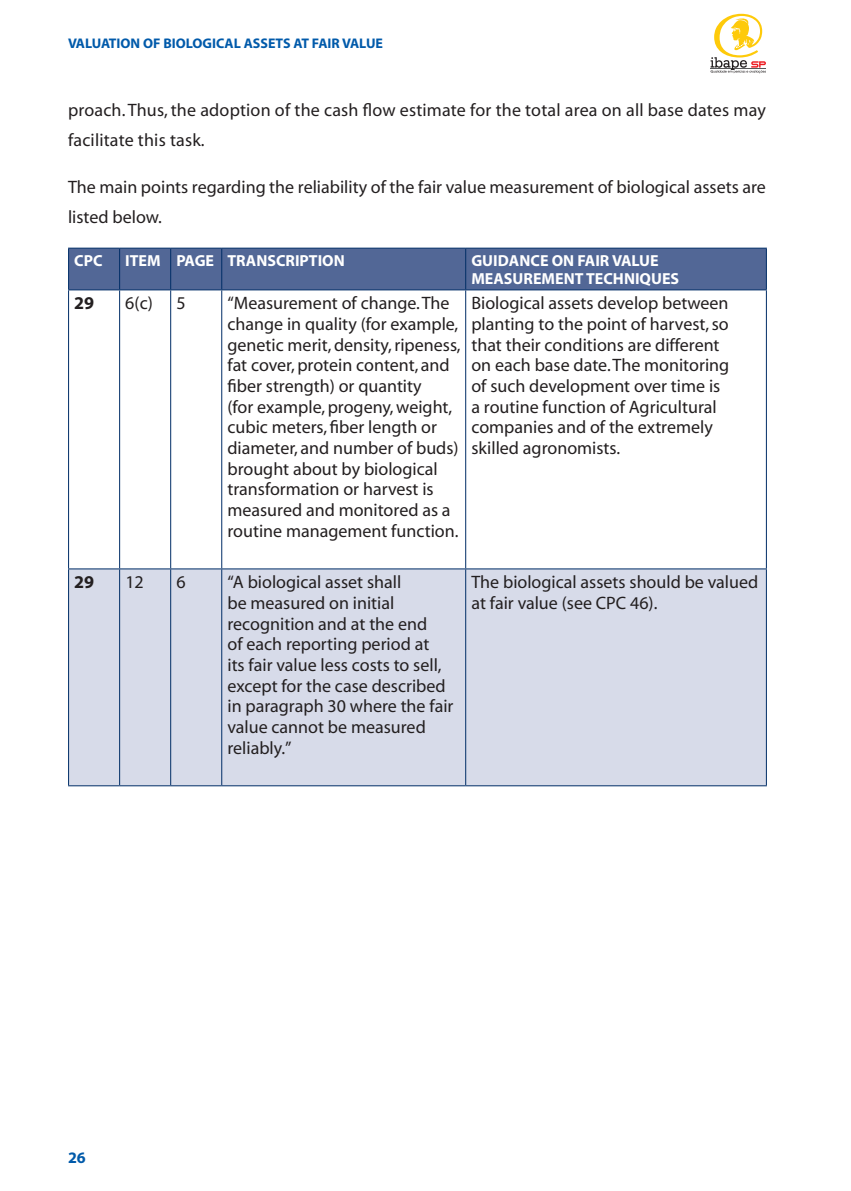
<style>
.page{position:relative;width:851px;height:1191px;background:#fff}
.page>*{position:absolute;margin:0;border:0;box-sizing:border-box;transform-origin:0 0}
.t1{font:18px/20.6px "Myriad";color:#231f20}
.t2{font:700 18px "Myriad";color:#231f20}
.t3{font:700 16px/18.4px "Myriad";color:#fff}
.t4{font:700 16px "Myriad";color:#015aaa}
.t5{font:700 14px "Myriad";color:#015aaa}
</style>
<div class="page">
<svg style="left:710px;top:14px;width:55px;height:59px"></svg>
<div style="left:69px;top:249px;width:696px;height:40px;background:#526796"></div>
<div style="left:69px;top:569px;width:696px;height:216px;background:#d7dbe9"></div>
<hr style="left:68px;top:248px;width:52px;height:1px;background:#002d66">
<hr style="left:68px;top:249px;width:1px;height:40px;background:#002d66">
<hr style="left:120px;top:248px;width:51px;height:1px;background:#002d66">
<hr style="left:119px;top:249px;width:1px;height:40px;background:#002d66">
<hr style="left:171px;top:248px;width:51px;height:1px;background:#002d66">
<hr style="left:170px;top:249px;width:1px;height:40px;background:#002d66">
<hr style="left:222px;top:248px;width:243px;height:1px;background:#002d66">
<hr style="left:221px;top:249px;width:1px;height:40px;background:#002d66">
<hr style="left:465px;top:248px;width:301px;height:1px;background:#002d66">
<hr style="left:465px;top:249px;width:1px;height:40px;background:#002d66">
<hr style="left:765px;top:249px;width:1px;height:40px;background:#002d66">
<hr style="left:68px;top:289px;width:52px;height:1px;background:#002d66">
<hr style="left:68px;top:290px;width:1px;height:278px;background:#002d66">
<hr style="left:120px;top:289px;width:51px;height:1px;background:#002d66">
<hr style="left:119px;top:290px;width:1px;height:278px;background:#002d66">
<hr style="left:171px;top:289px;width:51px;height:1px;background:#002d66">
<hr style="left:170px;top:290px;width:1px;height:278px;background:#002d66">
<hr style="left:222px;top:289px;width:243px;height:1px;background:#002d66">
<hr style="left:221px;top:290px;width:1px;height:278px;background:#002d66">
<hr style="left:465px;top:289px;width:301px;height:1px;background:#002d66">
<hr style="left:465px;top:290px;width:1px;height:278px;background:#002d66">
<hr style="left:765px;top:290px;width:1px;height:278px;background:#002d66">
<hr style="left:68px;top:568px;width:52px;height:1px;background:#002d66">
<hr style="left:68px;top:569px;width:1px;height:216px;background:#002d66">
<hr style="left:120px;top:568px;width:51px;height:1px;background:#002d66">
<hr style="left:119px;top:569px;width:1px;height:216px;background:#002d66">
<hr style="left:171px;top:568px;width:51px;height:1px;background:#002d66">
<hr style="left:170px;top:569px;width:1px;height:216px;background:#002d66">
<hr style="left:222px;top:568px;width:243px;height:1px;background:#002d66">
<hr style="left:221px;top:569px;width:1px;height:216px;background:#002d66">
<hr style="left:465px;top:568px;width:301px;height:1px;background:#002d66">
<hr style="left:465px;top:569px;width:1px;height:216px;background:#002d66">
<hr style="left:765px;top:569px;width:1px;height:216px;background:#002d66">
<hr style="left:68px;top:785px;width:52px;height:1px;background:#002d66">
<hr style="left:120px;top:785px;width:51px;height:1px;background:#002d66">
<hr style="left:171px;top:785px;width:51px;height:1px;background:#002d66">
<hr style="left:222px;top:785px;width:243px;height:1px;background:#002d66">
<hr style="left:465px;top:785px;width:301px;height:1px;background:#002d66">
<p class="t5" style="left:68px;top:36px;width:316px">VALUATION OF BIOLOGICAL ASSETS AT FAIR VALUE</p>
<p class="t1" style="left:68px;top:95px;width:699px;line-height:30px">proach. Thus, the adoption of the cash flow estimate for the total area on all base dates may facilitate this task.</p>
<p class="t1" style="left:68px;top:172px;width:699px;line-height:30px">The main points regarding the reliability of the fair value measurement of biological assets are listed below.</p>
<p class="t3" style="left:74px;top:252px;width:30px">CPC</p>
<p class="t3" style="left:125px;top:252px;width:16px">Item</p>
<p class="t3" style="left:176px;top:252px;width:170px">PAGE TRANSCRIPTION</p>
<p class="t3" style="left:471px;top:252px;width:209px">GUIDANCE ON FAIR VALUE<br>MEASUREMENT TECHNIQUES</p>
<p class="t2" style="left:74px;top:294px;width:21px">29</p>
<p class="t1" style="left:125px;top:293px;width:29px">6(c)</p>
<p class="t1" style="left:176px;top:293px;width:11px">5</p>
<p class="t1" style="left:227px;top:293px;width:235px">“Measurement of change. The change in quality (for example, genetic merit, density, ripeness, fat cover, protein content, and fiber strength) or quantity<br>(for example, progeny, weight, cubic meters, fiber length or diameter, and number of buds) brought about by biological transformation or harvest is measured and monitored as a routine management function.</p>
<p class="t1" style="left:471px;top:293px;width:259px">Biological assets develop between planting to the point of harvest, so that their conditions are different on each base date. The monitoring of such development over time is a routine function of Agricultural companies and of the extremely skilled agronomists.</p>
<p class="t2" style="left:74px;top:573px;width:21px">29</p>
<p class="t1" style="left:125px;top:572px;width:20px">12</p>
<p class="t1" style="left:176px;top:572px;width:11px">6</p>
<p class="t1" style="left:227px;top:572px;width:227px">“A biological asset shall<br>be measured on initial recognition and at the end<br>of each reporting period at<br>its fair value less costs to sell, except for the case described in paragraph 30 where the fair value cannot be measured reliably.”</p>
<p class="t1" style="left:471px;top:572px;width:288px">The biological assets should be valued at fair value (see CPC 46).</p>
<p class="t4" style="left:68px;top:1149px;width:19px">26</p>
</div>
